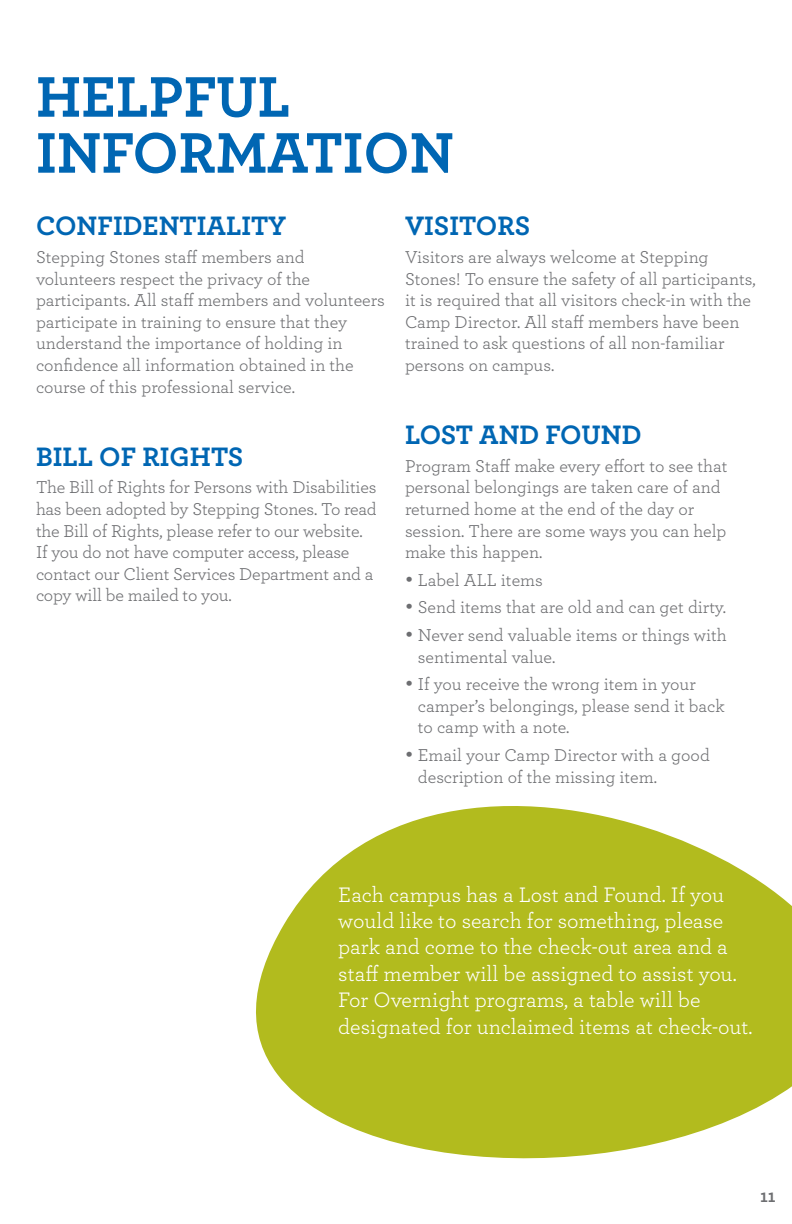
<style>
.page{position:relative;width:792px;height:1224px;background:#fff}
.page>*{position:absolute;margin:0;border:0;box-sizing:border-box;transform-origin:0 0}
.t1{font:700 60px/56px "Archer";color:#0066b3}
.t2{font:700 28px "Archer";color:#0066b3}
.t3{font:22px/26.4px "Archer";color:#fff}
.t4{font:18px/21.6px "Archer";color:#6d6e71}
.t5{font:700 18px "Archer";color:#6d6e71}
</style>
<div class="page">
<svg style="left:256px;top:806px;width:536px;height:353px;fill:#b2bb1e"></svg>
<h1 class="t1" style="left:36px;top:65px;width:420px">HELPFUL<br>INFORMATION</h1>
<h2 class="t2" style="left:36px;top:204px;width:252px">CONFIDENTIALITY</h2>
<p class="t4" style="left:36px;top:245px;width:350px">Stepping Stones staff members and volunteers respect the privacy of the participants. All staff members and volunteers participate in training to ensure that they understand the importance of holding in confidence all information obtained in the course of this professional service.</p>
<h2 class="t2" style="left:36px;top:434px;width:209px">BILL OF RIGHTS</h2>
<p class="t4" style="left:36px;top:476px;width:342px">The Bill of Rights for Persons with Disabilities has been adopted by Stepping Stones. To read the Bill of Rights, please refer to our website.<br>If you do not have computer access, please contact our Client Services Department and a copy will be mailed to you.</p>
<h2 class="t2" style="left:405px;top:204px;width:127px">VISITORS</h2>
<p class="t4" style="left:405px;top:245px;width:352px">Visitors are always welcome at Stepping Stones! To ensure the safety of all participants, it is required that all visitors check-in with the Camp Director. All staff members have been trained to ask questions of all non-familiar persons on campus.</p>
<h2 class="t2" style="left:405px;top:413px;width:238px">LOST AND FOUND</h2>
<p class="t4" style="left:405px;top:454px;width:324px">Program Staff make every effort to see that personal belongings are taken care of and returned home at the end of the day or session. There are some ways you can help make this happen.</p>
<p class="t4" style="left:405px;top:568px;width:139px">• Label ALL items</p>
<p class="t4" style="left:405px;top:596px;width:323px">• Send items that are old and can get dirty.</p>
<p class="t4" style="left:418px;top:623px;width:310px;text-indent:-13px">• Never send valuable items or things with sentimental value.</p>
<p class="t4" style="left:418px;top:673px;width:308px;text-indent:-13px">• If you receive the wrong item in your camper’s belongings, please send it back to camp with a note.</p>
<p class="t4" style="left:418px;top:743px;width:293px;text-indent:-13px">• Email your Camp Director with a good description of the missing item.</p>
<p class="t3" style="left:338px;top:880px;width:416px">Each campus has a Lost and Found. If you would like to search for something, please park and come to the check-out area and a staff member will be assigned to assist you.<br>For Overnight programs, a table will be designated for unclaimed items at check-out.</p>
<p class="t5" style="left:760px;top:1182px;width:17px">11</p>
</div>
